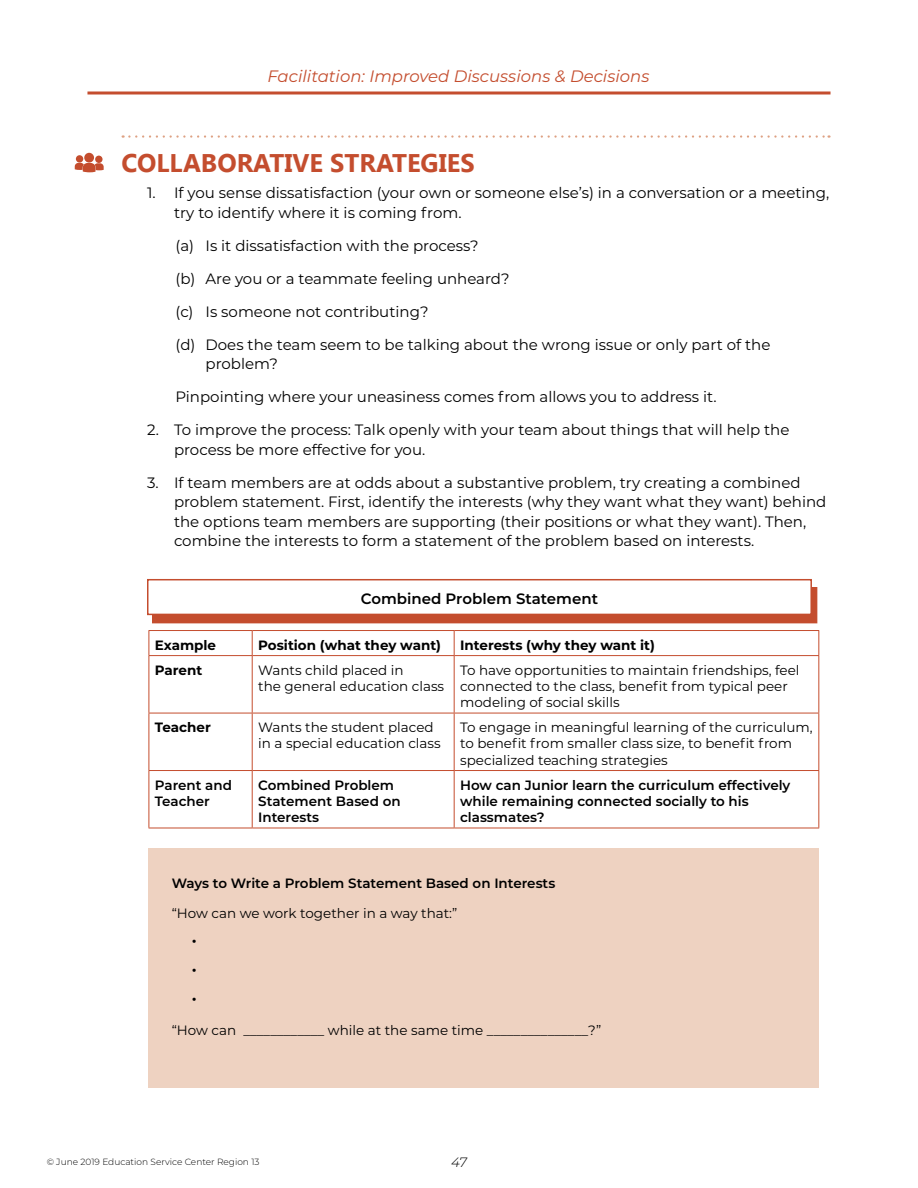
<style>
.page{position:relative;width:918px;height:1188px;background:#fff}
.page>*{position:absolute;margin:0;border:0;box-sizing:border-box;transform-origin:0 0}
.t1{font:700 25.5px "Segoe UI";color:#c44d2e}
.t2{font:21px/29.2px "Montserrat";color:#000;text-align:justify}
.t3{font:italic 16.5px "Montserrat";color:#c44d2e}
.t4{font:15px/19.5px "Montserrat";color:#000}
.t5{font:600 15px "Montserrat";color:#000}
.t6{font:13.5px/16.2px "Montserrat";color:#000}
.t7{font:600 13.5px/16.2px "Montserrat";color:#000}
.t8{font:700 13.5px "Montserrat";color:#000}
.t9{font:italic 300 13.5px "Montserrat";color:#000}
.t10{font:300 9px "Montserrat";color:#000}
</style>
<div class="page">
<hr style="left:87px;top:92px;width:744px;height:2px;background:#c44d2e">
<svg style="left:123px;top:135px;width:707px;height:3px"></svg>
<div style="left:149px;top:848px;width:670px;height:240px;background:#eed2c1"></div>
<div style="left:152px;top:587px;width:666px;height:37px;background:#c44d2e"></div>
<div style="left:148px;top:580px;width:663px;height:34px;background:#fff"></div>
<div style="left:147px;top:579px;width:665px;height:36px;border:2px solid #c44d2e"></div>
<svg style="left:150px;top:631px;width:668px;height:197px"></svg>
<hr style="left:149px;top:630px;width:103px;height:1px;background:#c44d2e">
<svg style="left:149px;top:631px;width:1px;height:24px"></svg>
<hr style="left:252px;top:630px;width:202px;height:1px;background:#c44d2e">
<svg style="left:252px;top:631px;width:1px;height:24px"></svg>
<hr style="left:454px;top:630px;width:365px;height:1px;background:#c44d2e">
<svg style="left:454px;top:631px;width:1px;height:24px"></svg>
<svg style="left:818px;top:631px;width:1px;height:24px"></svg>
<hr style="left:149px;top:655px;width:103px;height:1px;background:#c44d2e">
<hr style="left:149px;top:656px;width:1px;height:57px;background:#c44d2e">
<hr style="left:252px;top:655px;width:202px;height:1px;background:#c44d2e">
<hr style="left:252px;top:656px;width:1px;height:57px;background:#c44d2e">
<hr style="left:454px;top:655px;width:365px;height:1px;background:#c44d2e">
<hr style="left:454px;top:656px;width:1px;height:57px;background:#c44d2e">
<hr style="left:818px;top:656px;width:1px;height:57px;background:#c44d2e">
<hr style="left:149px;top:713px;width:103px;height:1px;background:#c44d2e">
<hr style="left:149px;top:713px;width:1px;height:57px;background:#c44d2e">
<hr style="left:252px;top:713px;width:202px;height:1px;background:#c44d2e">
<hr style="left:252px;top:713px;width:1px;height:57px;background:#c44d2e">
<hr style="left:454px;top:713px;width:365px;height:1px;background:#c44d2e">
<hr style="left:454px;top:713px;width:1px;height:57px;background:#c44d2e">
<hr style="left:818px;top:713px;width:1px;height:57px;background:#c44d2e">
<hr style="left:149px;top:770px;width:103px;height:1px;background:#c44d2e">
<hr style="left:149px;top:771px;width:1px;height:57px;background:#c44d2e">
<hr style="left:252px;top:770px;width:202px;height:1px;background:#c44d2e">
<hr style="left:252px;top:771px;width:1px;height:57px;background:#c44d2e">
<hr style="left:454px;top:770px;width:365px;height:1px;background:#c44d2e">
<hr style="left:454px;top:771px;width:1px;height:57px;background:#c44d2e">
<hr style="left:818px;top:771px;width:1px;height:57px;background:#c44d2e">
<hr style="left:149px;top:828px;width:103px;height:1px;background:#c44d2e">
<hr style="left:252px;top:828px;width:202px;height:1px;background:#c44d2e">
<hr style="left:454px;top:828px;width:365px;height:1px;background:#c44d2e">
<div style="left:76px;top:155px;width:7px;height:8px;background:#c44d2e;border-radius:50%"></div>
<div style="left:95px;top:156px;width:8px;height:7px;background:#c44d2e;border-radius:50%"></div>
<div style="left:84px;top:153px;width:10px;height:10px;background:#c44d2e;border-radius:50%"></div>
<svg style="left:75px;top:163px;width:29px;height:9px"></svg>
<p class="t3" style="left:267px;top:64px;width:384px">Facilitation: Improved Discussions &amp; Decisions</p>
<h1 class="t1" style="left:122px;top:145px;width:355px">COLLABORATIVE STRATEGIES</h1>
<p class="t4" style="left:174px;top:183px;width:657px;text-indent:-27px">1. If you sense dissatisfaction (your own or someone else’s) in a conversation or a meeting, try to identify where it is coming from.</p>
<p class="t4" style="left:176px;top:235px;width:305px">(a) Is it dissatisfaction with the process?</p>
<p class="t4" style="left:176px;top:268px;width:336px">(b) Are you or a teammate feeling unheard?</p>
<p class="t4" style="left:176px;top:301px;width:255px">(c) Is someone not contributing?</p>
<p class="t4" style="left:206px;top:334px;width:567px;text-indent:-30px">(d) Does the team seem to be talking about the wrong issue or only part of the problem?</p>
<p class="t4" style="left:176px;top:387px;width:543px">Pinpointing where your uneasiness comes from allows you to address it.</p>
<p class="t4" style="left:174px;top:420px;width:617px;text-indent:-27px">2. To improve the process: Talk openly with your team about things that will help the process be more effective for you.</p>
<p class="t4" style="left:174px;top:472px;width:654px;text-indent:-27px">3. If team members are at odds about a substantive problem, try creating a combined problem statement. First, identify the interests (why they want what they want) behind the options team members are supporting (their positions or what they want). Then, combine the interests to form a statement of the problem based on interests.</p>
<p class="t5" style="left:361px;top:588px;width:239px">Combined Problem Statement</p>
<p class="t8" style="left:155px;top:635px;width:63px">Example</p>
<p class="t8" style="left:258px;top:635px;width:184px">Position (what they want)</p>
<p class="t8" style="left:460px;top:635px;width:196px">Interests (why they want it)</p>
<p class="t8" style="left:155px;top:660px;width:49px">Parent</p>
<p class="t6" style="left:258px;top:661px;width:188px">Wants child placed in<br>the general education class</p>
<p class="t6" style="left:460px;top:661px;width:341px">To have opportunities to maintain friendships, feel connected to the class, benefit from typical peer modeling of social skills</p>
<p class="t8" style="left:155px;top:718px;width:57px">Teacher</p>
<p class="t6" style="left:258px;top:719px;width:184px">Wants the student placed in a special education class</p>
<p class="t6" style="left:460px;top:719px;width:354px">To engage in meaningful learning of the curriculum, to benefit from smaller class size, to benefit from specialized teaching strategies</p>
<p class="t7" style="left:155px;top:776px;width:79px">Parent and<br>Teacher</p>
<p class="t7" style="left:258px;top:776px;width:144px">Combined Problem<br>Statement Based on<br>Interests</p>
<p class="t7" style="left:460px;top:776px;width:332px">How can Junior learn the curriculum effectively while remaining connected socially to his classmates?</p>
<p class="t7" style="left:172px;top:875px;width:385px">Ways to Write a Problem Statement Based on Interests</p>
<p class="t6" style="left:172px;top:904px;width:287px">“How can we work together in a way that:”</p>
<h2 class="t2" style="left:191px;top:924px;width:8px">• • •</h2>
<p class="t6" style="left:172px;top:1021px;width:431px">“How can ____________ while at the same time _______________?”</p>
<p class="t10" style="left:47px;top:1155px;width:214px">© June 2019 Education Service Center Region 13</p>
<p class="t9" style="left:451px;top:1153px;width:17px">47</p>
</div>
